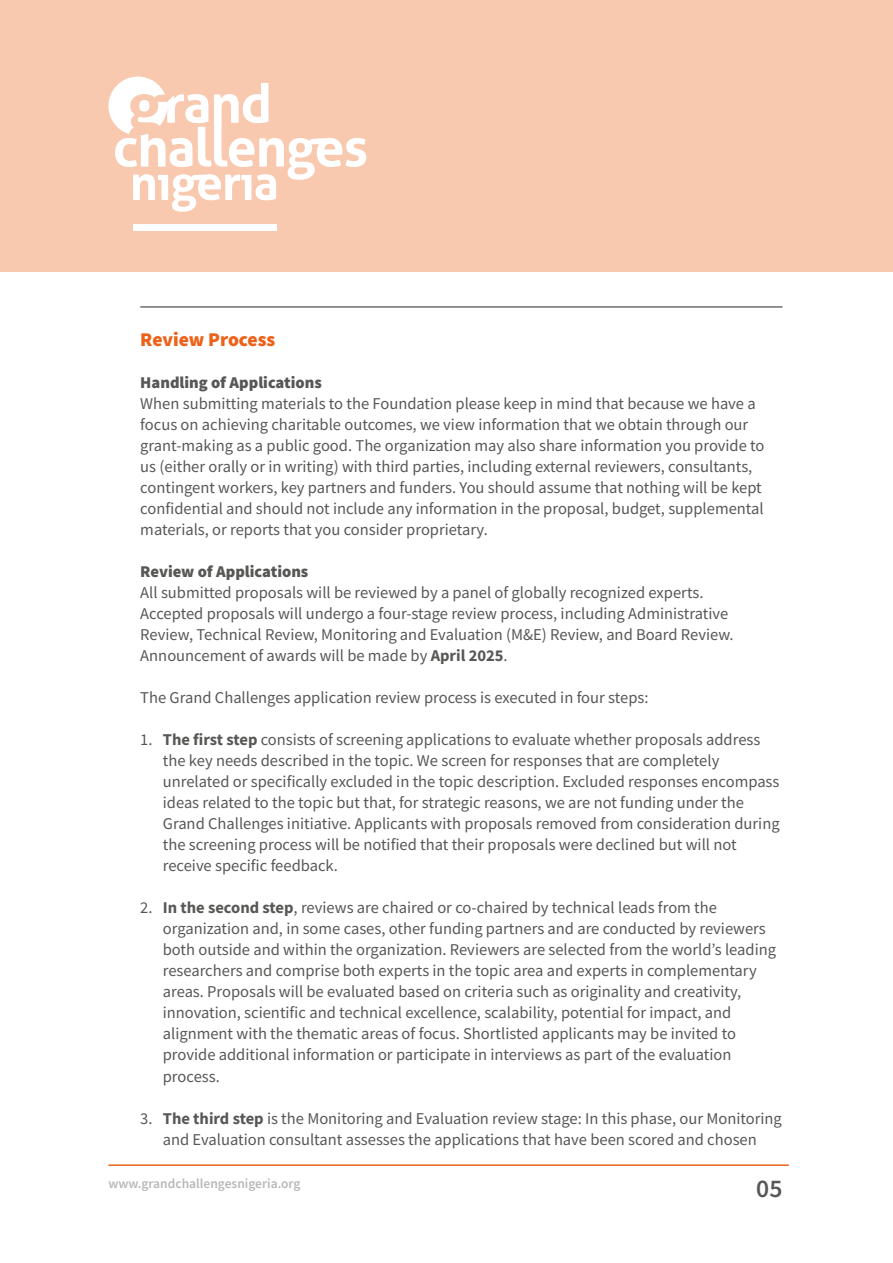
<style>
.page{position:relative;width:893px;height:1263px;background:#fff}
.page>*{position:absolute;margin:0;border:0;box-sizing:border-box;transform-origin:0 0}
.t1{font:600 25.5px "Source Sans Pro";color:#575756}
.t2{font:900 19.5px "Source Sans Pro";color:#ec621a}
.t3{font:16.5px/21px "Source Sans Pro";color:#575756}
.t4{font:900 16.5px "Source Sans Pro";color:#575756}
.t5{font:600 13.5px "Source Sans Pro";color:#b9b8b8}
.s1{font-weight:700}
</style>
<div class="page">
<hr style="left:108px;top:1164px;width:681px;height:2px;background:#ec621a">
<div style="left:1px;top:0;width:892px;height:271px;background:#f8c8af"></div>
<hr style="left:0;top:0;width:1px;height:270px;background:#f8c8af">
<svg style="left:108px;top:77px;width:258px;height:135px"></svg>
<div style="left:133px;top:225px;width:143px;height:6px;background:#fff"></div>
<hr style="left:140px;top:306px;width:642px;height:2px;background:#6d6d6c">
<p class="t2" style="left:140px;top:326px;width:137px">Review Process</p>
<p class="t4" style="left:140px;top:371px;width:183px">Handling of Applications</p>
<p class="t3" style="left:140px;top:393px;width:626px">When submitting materials to the Foundation please keep in mind that because we have a focus on achieving charitable outcomes, we view information that we obtain through our grant-making as a public good. The organization may also share information you provide to us (either orally or in writing) with third parties, including external reviewers, consultants, contingent workers, key partners and funders. You should assume that nothing will be kept confidential and should not include any information in the proposal, budget, supplemental materials, or reports that you consider proprietary.</p>
<p class="t4" style="left:140px;top:560px;width:170px">Review of Applications</p>
<p class="t3" style="left:140px;top:582px;width:595px">All submitted proposals will be reviewed by a panel of globally recognized experts.<br>Accepted proposals will undergo a four-stage review process, including Administrative Review, Technical Review, Monitoring and Evaluation (M&amp;E) Review, and Board Review.<br>Announcement of awards will be made by <span class="s1">April 2025</span>.</p>
<p class="t3" style="left:140px;top:687px;width:510px">The Grand Challenges application review process is executed in four steps:</p>
<p class="t3" style="left:163px;top:729px;width:618px;text-indent:-23px">1. <span class="s1">The first step</span> consists of screening applications to evaluate whether proposals address the key needs described in the topic. We screen for responses that are completely unrelated or specifically excluded in the topic description. Excluded responses encompass ideas related to the topic but that, for strategic reasons, we are not funding under the Grand Challenges initiative. Applicants with proposals removed from consideration during the screening process will be notified that their proposals were declined but will not receive specific feedback.</p>
<p class="t3" style="left:163px;top:897px;width:615px;text-indent:-23px">2. <span class="s1">In the second step</span>, reviews are chaired or co-chaired by technical leads from the organization and, in some cases, other funding partners and are conducted by reviewers both outside and within the organization. Reviewers are selected from the world’s leading researchers and comprise both experts in the topic area and experts in complementary areas. Proposals will be evaluated based on criteria such as originality and creativity, innovation, scientific and technical excellence, scalability, potential for impact, and alignment with the thematic areas of focus. Shortlisted applicants may be invited to provide additional information or participate in interviews as part of the evaluation process.</p>
<p class="t3" style="left:140px;top:1107px;width:643px;text-align:center">3. <span class="s1">The third step</span> is the Monitoring and Evaluation review stage: In this phase, our Monitoring and Evaluation consultant assesses the applications that have been scored and chosen</p>
<p class="t5" style="left:108px;top:1175px;width:194px">www.grandchallengesnigeria.org</p>
<h1 class="t1" style="left:756px;top:1172px;width:28px">05</h1>
</div>
